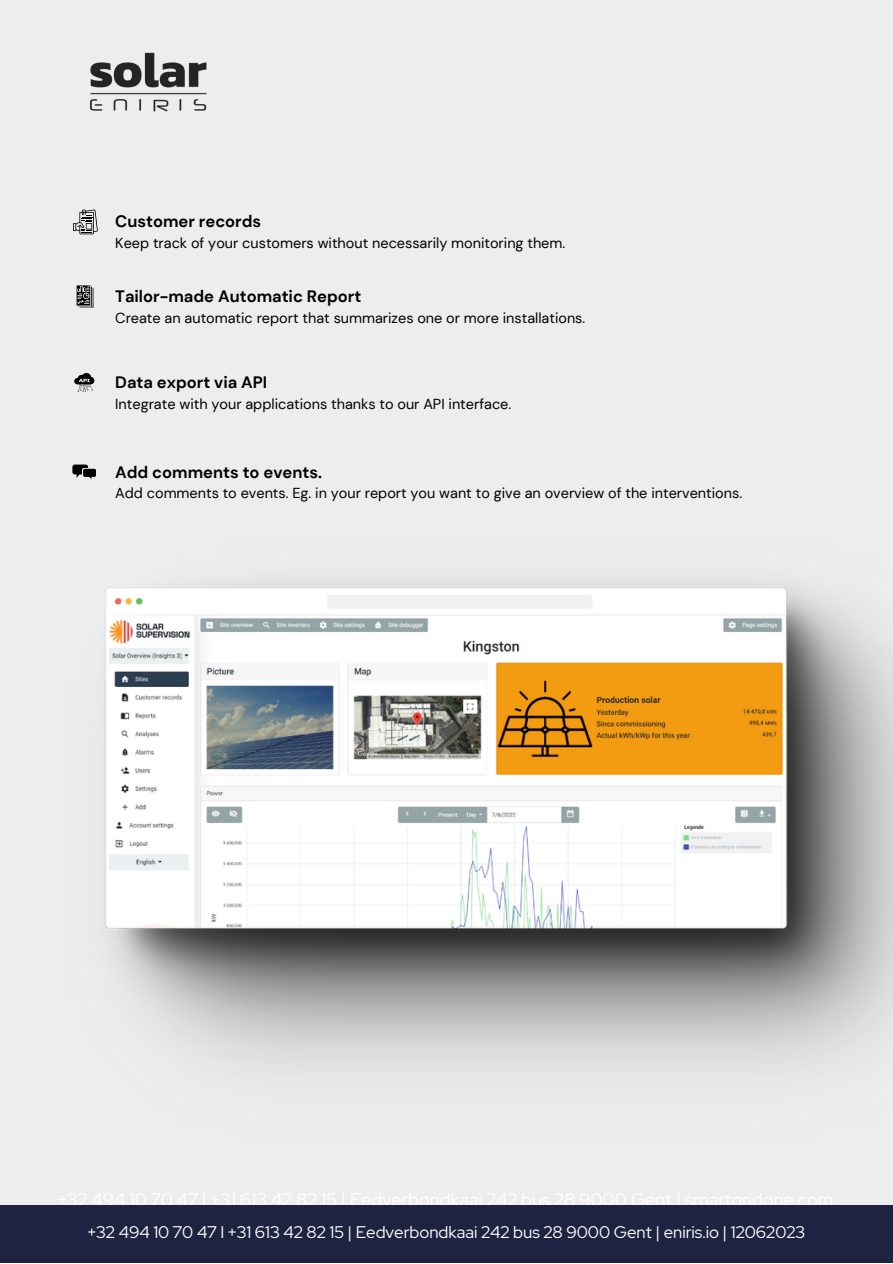
<style>
.page{position:relative;width:893px;height:1264px;background:#fff}
.page>*{position:absolute;margin:0;border:0;box-sizing:border-box;transform-origin:0 0}
.t1{font:16.8px "Red Hat Display";color:#fff}
.t2{font:700 16.5px "DM Sans";color:#000}
.t3{font:14.4px "DM Sans";color:#000}
</style>
<div class="page">
<div style="left:0;top:0;width:892px;height:1262px;background:#ededed"></div>
<svg style="left:77px;top:285px;width:16px;height:23px"></svg>
<svg style="left:73px;top:209px;width:25px;height:25px"></svg>
<img style="left:72px;top:373px;width:820px;height:696px">
<div style="left:0;top:1205px;width:892px;height:57px;background:#1f2341"></div>
<img style="left:89px;top:52px;width:118px;height:60px">
<p class="t2" style="left:115px;top:211px;width:147px">Customer records</p>
<p class="t3" style="left:115px;top:234px;width:451px">Keep track of your customers without necessarily monitoring them.</p>
<p class="t2" style="left:115px;top:286px;width:247px">Tailor-made Automatic Report</p>
<p class="t3" style="left:115px;top:308px;width:471px">Create an automatic report that summarizes one or more installations.</p>
<p class="t2" style="left:115px;top:372px;width:153px">Data export via API</p>
<p class="t3" style="left:115px;top:394px;width:397px">Integrate with your applications thanks to our API interface.</p>
<p class="t2" style="left:115px;top:461px;width:208px">Add comments to events.</p>
<p class="t3" style="left:115px;top:484px;width:628px">Add comments to events. Eg. in your report you want to give an overview of the interventions.</p>
<p class="t1" style="left:87px;top:1220px;width:719px">+32 494 10 70 47 I +31 613 42 82 15 | Eedverbondkaai 242 bus 28 9000 Gent | eniris.io | 12062023</p>
</div>
